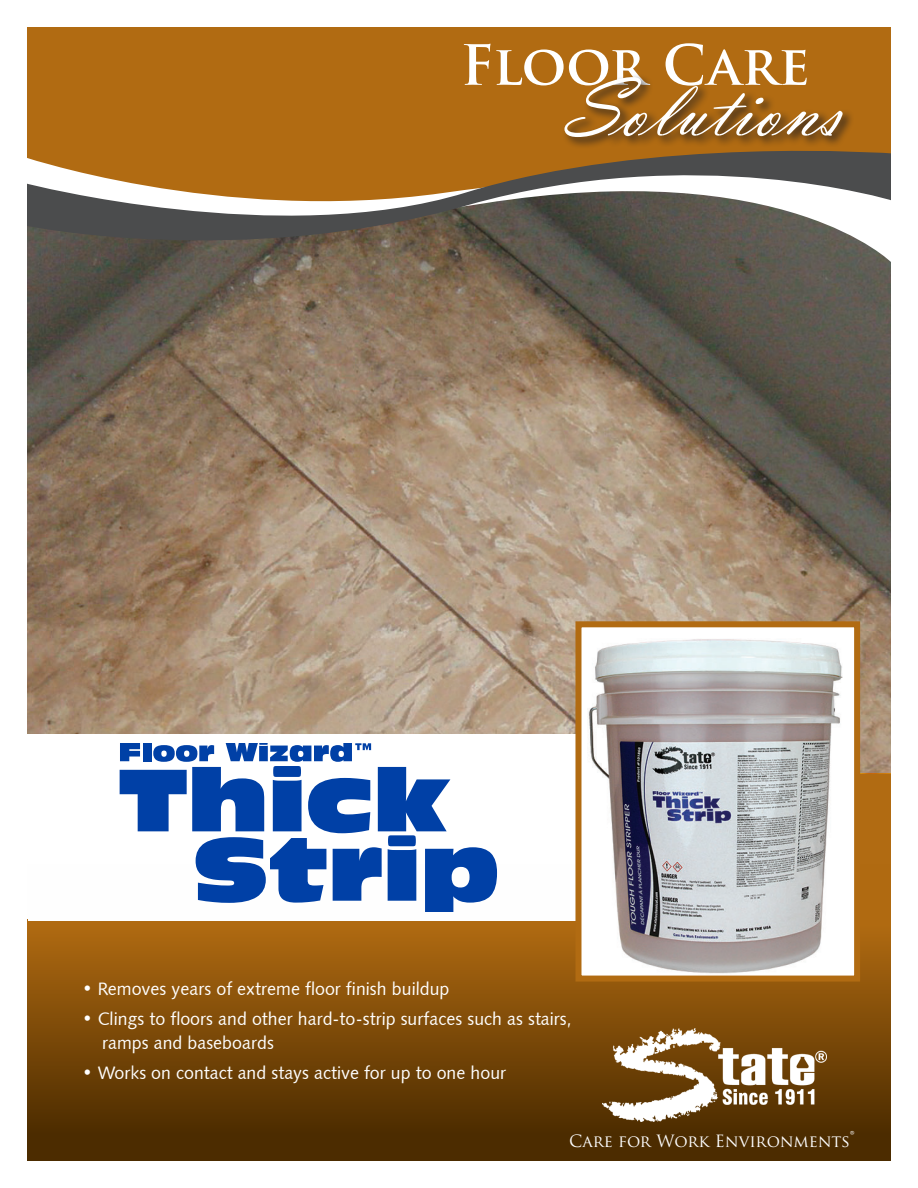
<style>
.page{position:relative;width:918px;height:1188px;background:#fff}
.page>*{position:absolute;margin:0;border:0;box-sizing:border-box;transform-origin:0 0}
.t1{font:85.5px "Vladimir Scr D";color:#fff}
.t2{font:700 54px "Trajan Pro";color:#fff}
.t3{font:18px "Humanist 531 BT Roman A";color:#fff}
.t4{font:16.5px "Trajan Pro";color:#fff}
.s1{font-size:21px}
</style>
<div class="page">
<img style="left:27px;top:270px;width:864px;height:503px">
<div style="left:28px;top:734px;width:552px;height:187px;background:#fff"></div>
<svg style="left:28px;top:864px;width:863px;height:297px;background:#815419"></svg>
<div style="left:27px;top:27px;width:864px;height:109px;background:#b16b12"></div>
<svg style="left:27px;top:136px;width:864px;height:134px;background:#887256"></svg>
<div style="left:562px;top:74px;width:293px;height:76px;background:#231f20;opacity:.75"></div>
<div style="left:578px;top:624px;width:279px;height:355px;background:#fff"></div>
<img style="left:588px;top:639px;width:255px;height:335px">
<div style="left:575px;top:621px;width:285px;height:361px;border:6px solid #b16b12"></div>
<img style="left:603px;top:1028px;width:224px;height:93px">
<svg style="left:120px;top:743px;width:377px;height:169px"></svg>
<p class="t2" style="left:460px;top:32px;width:351px">Floor Care</p>
<p class="t1" style="left:564px;top:59px;width:279px">Solutions</p>
<p class="t3" style="left:82px;top:978px;width:369px">• Removes years of extreme floor finish buildup</p>
<p class="t3" style="left:82px;top:1008px;width:491px">• Clings to floors and other hard-to-strip surfaces such as stairs,</p>
<p class="t3" style="left:102px;top:1032px;width:173px">ramps and baseboards</p>
<p class="t3" style="left:82px;top:1062px;width:426px">• Works on contact and stays active for up to one hour</p>
<p class="t4" style="left:569px;top:1130px;width:287px">Care for Work Environments<span class="s1">®</span></p>
</div>
